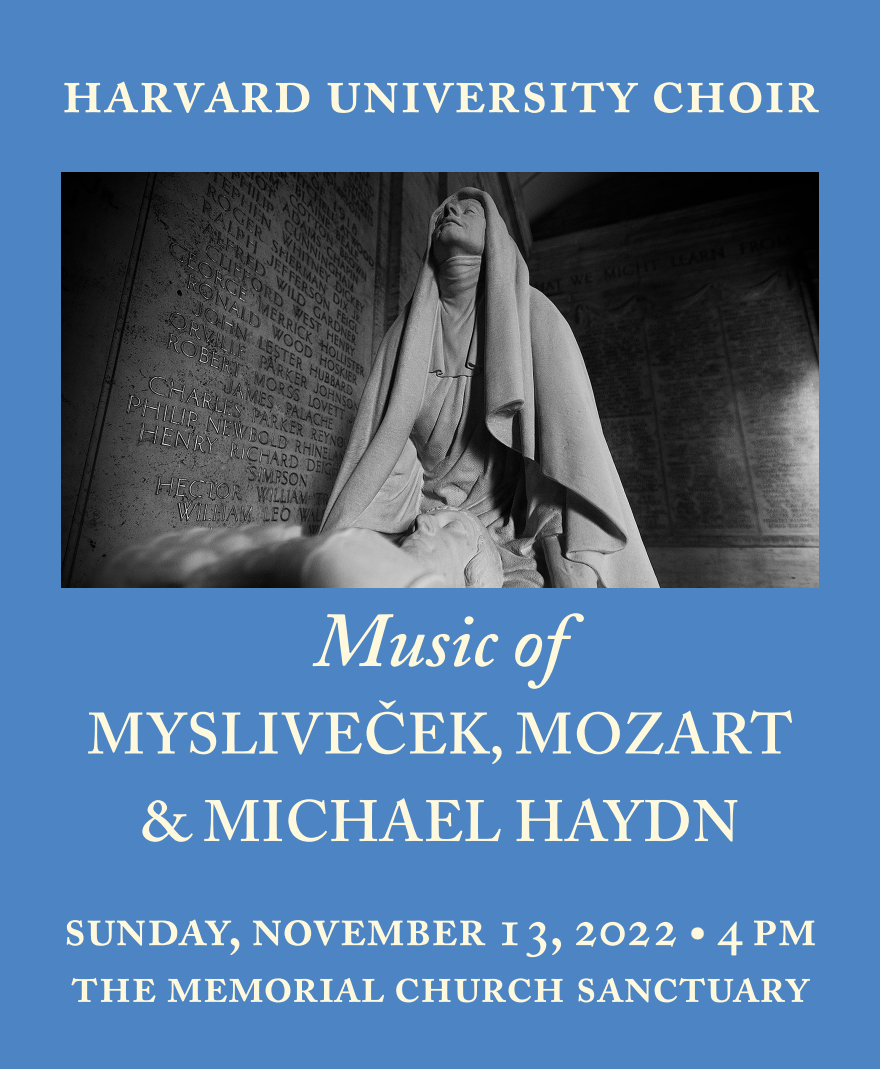
<style>
.page{position:relative;width:880px;height:1069px;background:#4d84c4}
.page>*{position:absolute;margin:0;border:0;box-sizing:border-box;transform-origin:0 0}
.t1{font:italic 600 77px "Adobe Caslon Pro";color:#fef8dd}
.t2{font:64.75px "Adobe Caslon Semibold SC";color:#fef8dd}
.t3{font:600 57.75px/87.5px "Adobe Caslon Pro";letter-spacing:.015em;color:#fef8dd;text-align:center}
.t4{font:600 54.25px "Adobe Caslon Pro";letter-spacing:-.01em;color:#fef8dd}
.t5{font:600 50.75px "Adobe Caslon Pro";letter-spacing:-.01em;color:#fef8dd}
</style>
<div class="page">
<img style="left:62px;top:172px;width:756px;height:415px">
<p class="t2" style="left:61px;top:51px;width:760px">harvard university choir</p>
<p class="t1" style="left:314px;top:594px;width:254px">Music of</p>
<p class="t3" style="left:87px;top:690px;width:707px">MYSLIVEČEK, MOZART &amp; MICHAEL HAYDN</p>
<p class="t4" style="left:63px;top:895px;width:755px">sunday, november 13, 2022 <sub>•</sub> 4 pm</p>
<p class="t5" style="left:70px;top:955px;width:741px">the memorial church sanctuary</p>
</div>
